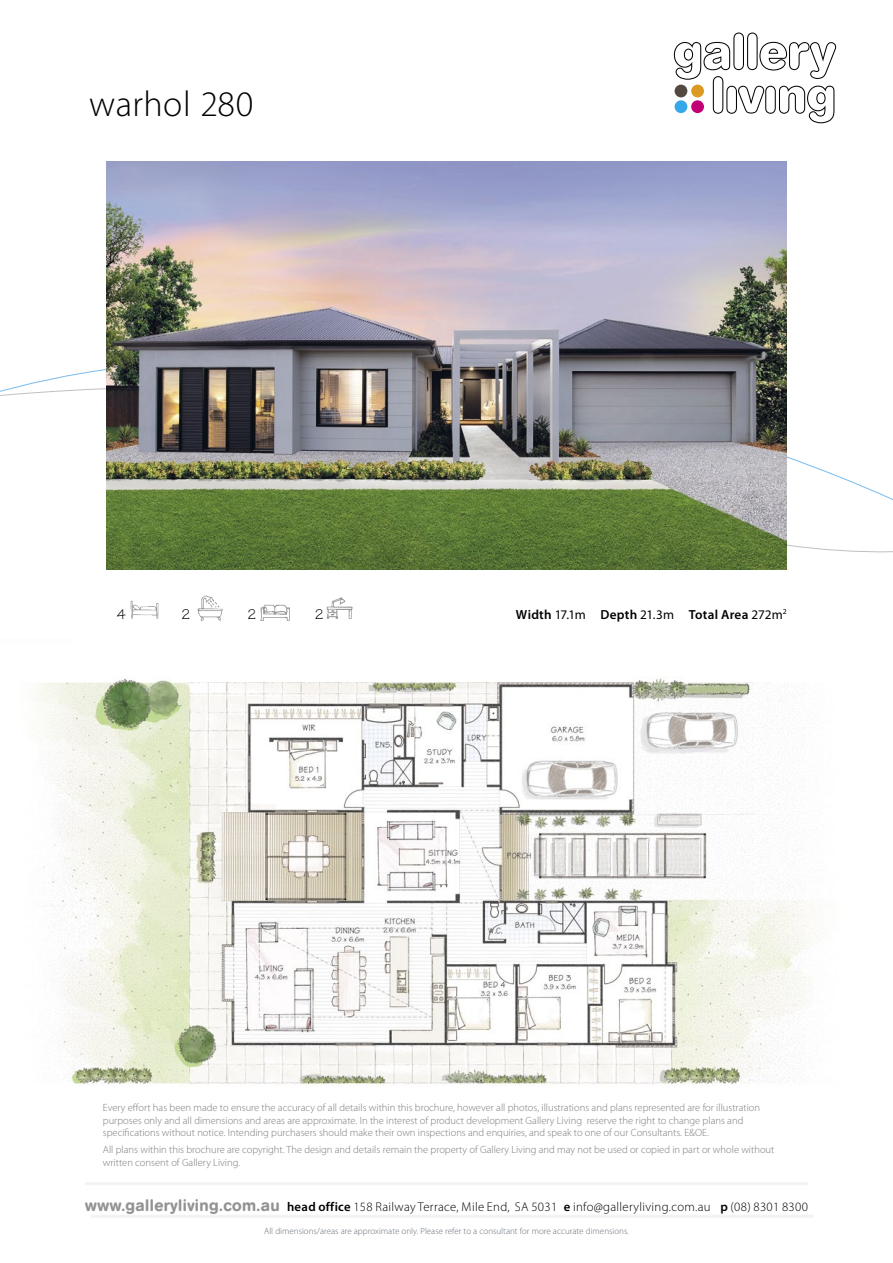
<style>
.page{position:relative;width:893px;height:1263px;background:#fff}
.page>*{position:absolute;margin:0;border:0;box-sizing:border-box;transform-origin:0 0}
.t1{font:300 36px "Myriad Pro";letter-spacing:.015em;color:#000}
.t2{font:15px "Tekton";color:#000}
.t3{font:600 13.2px "Myriad Pro";letter-spacing:.015em;color:#000}
.t4{font:300 12.75px "Myriad Pro";letter-spacing:.025em;color:#000}
.t5{font:300 10.5px/12.6px "Myriad Pro";color:#7c7c7c}
.t6{font:300 9px "Myriad Pro";color:#667079}
.s1{font-weight:400}
.s2{font-family:"AG Book Rounded";font-weight:500;font-size:16.5px;color:#939393}
.s3{font-weight:600}
</style>
<div class="page">
<svg style="left:0;top:385px;width:893px;height:168px"></svg>
<img style="left:33px;top:678px;width:785px;height:407px">
<img style="left:106px;top:162px;width:681px;height:408px">
<img style="left:130px;top:600px;width:29px;height:19px">
<img style="left:197px;top:595px;width:26px;height:26px">
<img style="left:260px;top:604px;width:30px;height:17px">
<img style="left:326px;top:597px;width:27px;height:22px">
<hr style="left:91px;top:1215px;width:723px;height:3px;background:#f2f3f4">
<hr style="left:85px;top:1182px;width:723px;height:3px;background:#f2f3f4">
<svg style="left:674px;top:33px;width:162px;height:90px"></svg>
<h1 class="t1" style="left:89px;top:85px;width:165px">warhol 280</h1>
<h2 class="t2" style="left:117px;top:604px;width:10px">4</h2>
<h2 class="t2" style="left:182px;top:604px;width:10px">2</h2>
<h2 class="t2" style="left:248px;top:604px;width:10px">2</h2>
<h2 class="t2" style="left:315px;top:604px;width:10px">2</h2>
<p class="t3" style="left:516px;top:606px;width:272px">Width <span class="s1">17.1m</span> Depth <span class="s1">21.3m</span> Total Area <span class="s1">272m</span><sup>2</sup></p>
<p class="t5" style="left:103px;top:1101px;width:659px">Every effort has been made to ensure the accuracy of all details within this brochure, however all photos, illustrations and plans represented are for illustration purposes only and all dimensions and areas are approximate. In the interest of product development Gallery Living reserve the right to change plans and specifications without notice. Intending purchasers should make their own inspections and enquiries, and speak to one of our Consultants. E&amp;OE.</p>
<p class="t5" style="left:103px;top:1143px;width:673px">All plans within this brochure are copyright. The design and details remain the property of Gallery Living and may not be used or copied in part or whole without written consent of Gallery Living.</p>
<p class="t4" style="left:85px;top:1200px;width:724px"><span class="s2">www.galleryliving.com.au</span> <span class="s3">head office</span> 158 Railway Terrace, Mile End, SA 5031 <span class="s3">e</span> info@galleryliving.com.au <span class="s3">p</span> (08) 8301 8300</p>
<p class="t6" style="left:264px;top:1226px;width:366px">All dimensions/areas are approximate only. Please refer to a consultant for more accurate dimensions.</p>
</div>
